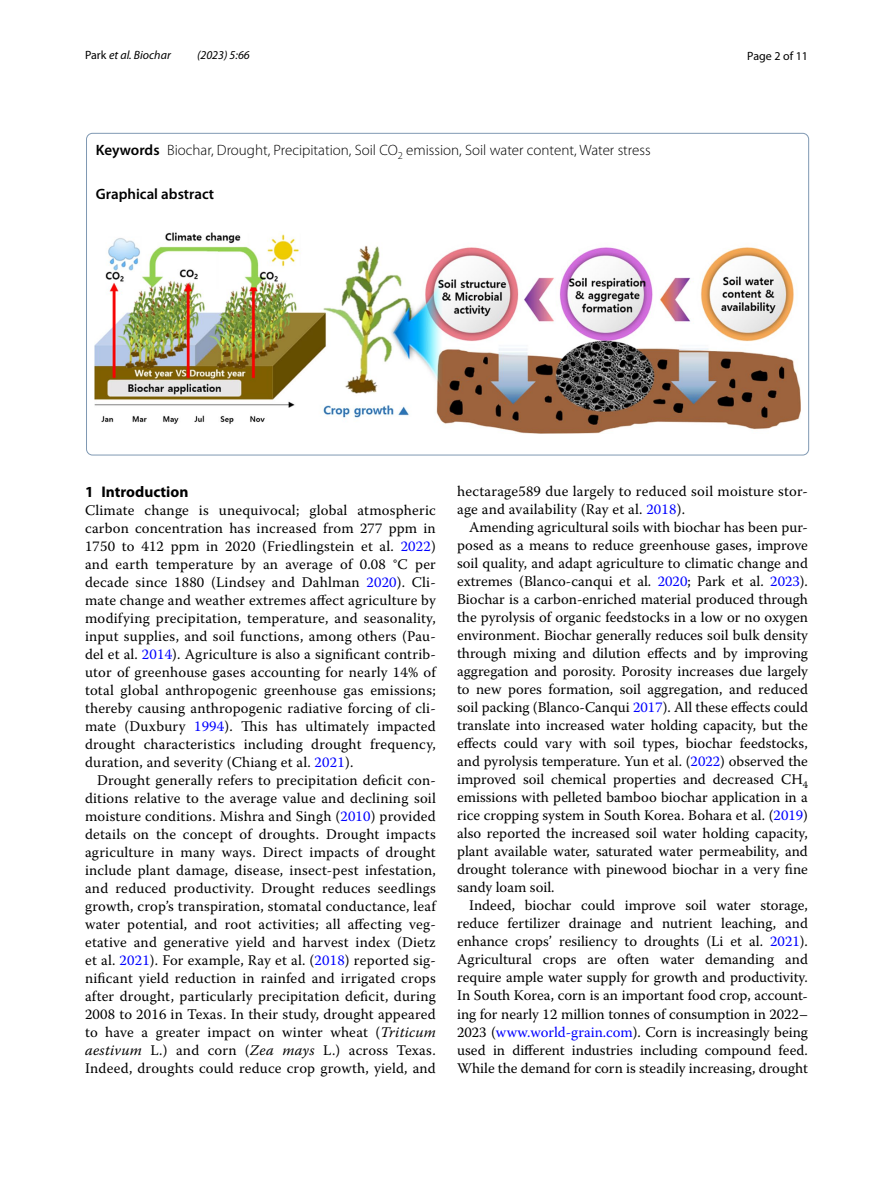
<style>
.page{position:relative;width:893px;height:1187px;background:#fff}
.page>*{position:absolute;margin:0;border:0;box-sizing:border-box;transform-origin:0 0}
.t1{font:700 15.45px "Myriad Pro";color:#000}
.t2{font:300 15px "Myriad Pro";color:#000}
.t3{font:600 15px "Myriad Pro";color:#000}
.t4{font:14.7px/18px "Warnock Pro";letter-spacing:.015em;color:#000;text-align:justify}
.t5{font:italic 12px "Myriad Pro";color:#000}
.t6{font:12px "Myriad Pro";color:#000}
.s1{font-style:normal}
.s2{font-weight:600}
.s3{color:#00f}
.s4{font-style:italic}
</style>
<div class="page">
<img style="left:95px;top:232px;width:705px;height:201px">
<p class="t5" style="left:85px;top:48px;width:87px"><span class="s1">Park</span> et al. Biochar</p>
<p class="t5" style="left:197px;top:48px;width:54px">(2023) 5:66</p>
<p class="t6" style="left:747px;top:48px;width:62px">Page 2 of 11</p>
<p class="t2" style="left:96px;top:142px;width:556px"><span class="s2">Keywords</span> Biochar, Drought, Precipitation, Soil CO<sub>2</sub> emission, Soil water content, Water stress</p>
<p class="t3" style="left:96px;top:184px;width:120px">Graphical abstract</p>
<p class="t1" style="left:85px;top:481px;width:105px">1 Introduction</p>
<p class="t4" style="left:85px;top:501px;width:352px">Climate change is unequivocal; global atmospheric carbon concentration has increased from 277 ppm in 1750 to 412 ppm in 2020 (Friedlingstein et al. <span class="s3">2022</span>) and earth temperature by an average of 0.08 °C per decade since 1880 (Lindsey and Dahlman <span class="s3">2020</span>). Cli&shy;mate change and weather extremes affect agriculture by modifying precipitation, temperature, and seasonality, input supplies, and soil functions, among others (Pau&shy;del et al. <span class="s3">2014</span>). Agriculture is also a significant contrib&shy;utor of greenhouse gases accounting for nearly 14% of total global anthropogenic greenhouse gas emissions; thereby causing anthropogenic radiative forcing of cli&shy;mate (Duxbury <span class="s3">1994</span>). This has ultimately impacted drought characteristics including drought frequency, duration, and severity (Chiang et al. <span class="s3">2021</span>).</p>
<p class="t4" style="left:85px;top:771px;width:352px;text-indent:12px">Drought generally refers to precipitation deficit con&shy;ditions relative to the average value and declining soil moisture conditions. Mishra and Singh (<span class="s3">2010</span>) provided details on the concept of droughts. Drought impacts agriculture in many ways. Direct impacts of drought include plant damage, disease, insect-pest infestation, and reduced productivity. Drought reduces seedlings growth, crop’s transpiration, stomatal conductance, leaf water potential, and root activities; all affecting veg&shy;etative and generative yield and harvest index (Dietz et al. <span class="s3">2021</span>). For example, Ray et al. (<span class="s3">2018</span>) reported sig&shy;nificant yield reduction in rainfed and irrigated crops after drought, particularly precipitation deficit, during 2008 to 2016 in Texas. In their study, drought appeared to have a greater impact on winter wheat (<span class="s4">Triticum aestivum</span> L.) and corn (<span class="s4">Zea mays</span> L.) across Texas.<br>Indeed, droughts could reduce crop growth, yield, and</p>
<p class="t4" style="left:457px;top:482px;width:352px">hectarage589 due largely to reduced soil moisture stor&shy;age and availability (Ray et al. <span class="s3">2018</span>).</p>
<p class="t4" style="left:457px;top:518px;width:352px;text-indent:12px">Amending agricultural soils with biochar has been pur&shy;posed as a means to reduce greenhouse gases, improve soil quality, and adapt agriculture to climatic change and extremes (Blanco-canqui et al. <span class="s3">2020</span>; Park et al. <span class="s3">2023</span>).<br>Biochar is a carbon-enriched material produced through the pyrolysis of organic feedstocks in a low or no oxygen environment. Biochar generally reduces soil bulk density through mixing and dilution effects and by improving aggregation and porosity. Porosity increases due largely to new pores formation, soil aggregation, and reduced soil packing (Blanco-Canqui <span class="s3">2017</span>). All these effects could translate into increased water holding capacity, but the effects could vary with soil types, biochar feedstocks, and pyrolysis temperature. Yun et al. (<span class="s3">2022</span>) observed the improved soil chemical properties and decreased CH<sub>4 </sub>emissions with pelleted bamboo biochar application in a rice cropping system in South Korea. Bohara et al. (<span class="s3">2019</span>) also reported the increased soil water holding capacity, plant available water, saturated water permeability, and drought tolerance with pinewood biochar in a very fine sandy loam soil.</p>
<p class="t4" style="left:457px;top:896px;width:352px;text-indent:12px">Indeed, biochar could improve soil water storage, reduce fertilizer drainage and nutrient leaching, and enhance crops’ resiliency to droughts (Li et al. <span class="s3">2021</span>).<br>Agricultural crops are often water demanding and require ample water supply for growth and productivity.<br>In South Korea, corn is an important food crop, account&shy;ing for nearly 12 million tonnes of consumption in 2022– 2023 (<span class="s3">www.world-grain.com</span>). Corn is increasingly being used in different industries including compound feed.<br>While the demand for corn is steadily increasing, drought</p>
</div>
